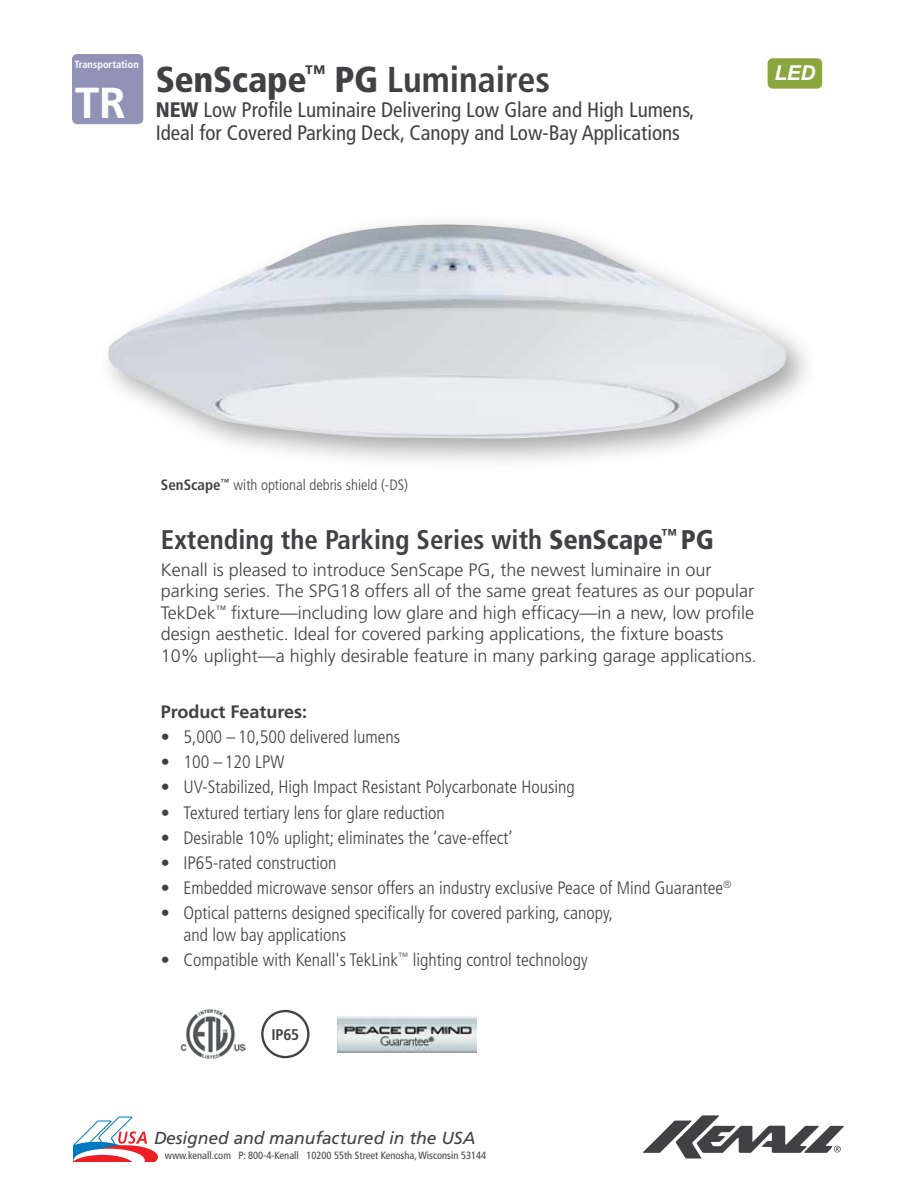
<style>
.page{position:relative;width:918px;height:1188px;background:#fff}
.page>*{position:absolute;margin:0;border:0;box-sizing:border-box;transform-origin:0 0}
.t1{font:700 43.35px "Frutiger LT Std";color:#fff}
.t2{font:900 condensed 36px "Frutiger LT Std";letter-spacing:-.01em;color:#414042}
.t3{font:700 condensed 27px "Frutiger LT Std";color:#414042}
.t4{font:condensed 21px/22.2px "Frutiger LT Std";color:#414042}
.t5{font:italic 700 20.55px "Arial";color:#fff}
.t6{font:300 condensed 18px/21.6px "Frutiger LT Std";color:#414042}
.t7{font:300 18px/21.6px "Frutiger LT Std";color:#414042}
.t8{font:700 18px "Frutiger LT Std";color:#414042}
.t9{font:italic 17.4px "Frutiger LT Std";letter-spacing:-.005em;color:#414042}
.t10{font:700 condensed 15.45px "Frutiger";color:#414042}
.t11{font:300 condensed 15px "Frutiger LT Std";color:#414042}
.t12{font:condensed 10.5px "Frutiger LT Std";color:#414042}
.t13{font:700 condensed 10.5px "Frutiger LT Std";color:#fff}
.s1{font-weight:700}
.s2{font-weight:900}
</style>
<div class="page">
<div style="left:72px;top:54px;width:71px;height:70px;background:#9192b6;border-radius:5px"></div>
<div style="left:768px;top:58px;width:54px;height:31px;background:#8aa73f;border-radius:5px"></div>
<svg style="left:643px;top:1115px;width:201px;height:44px"></svg>
<svg style="left:73px;top:1117px;width:85px;height:44px"></svg>
<img style="left:180px;top:1009px;width:65px;height:50px">
<svg style="left:261px;top:1010px;width:49px;height:48px"></svg>
<img style="left:338px;top:1017px;width:138px;height:35px">
<div style="left:97px;top:212px;width:721px;height:260px;background:#000;opacity:.35"></div>
<img style="left:108px;top:224px;width:678px;height:215px">
<p class="t13" style="left:75px;top:58px;width:66px">Transportation</p>
<h1 class="t1" style="left:75px;top:77px;width:52px">TR</h1>
<h2 class="t2" style="left:156px;top:57px;width:396px">SenScape<sup>™</sup> PG <span class="s1">Luminaires</span></h2>
<p class="t4" style="left:156px;top:99px;width:540px"><span class="s2">NEW</span> Low Profile Luminaire Delivering Low Glare and High Lumens,<br>Ideal for Covered Parking Deck, Canopy and Low-Bay Applications</p>
<p class="t5" style="left:774px;top:60px;width:42px">LED</p>
<p class="t11" style="left:161px;top:476px;width:249px"><span class="s1">SenScape</span><sup>™</sup> with optional debris shield (-DS)</p>
<h3 class="t3" style="left:161px;top:524px;width:554px">Extending the Parking Series with <span class="s2">SenScape</span><sup>™</sup> <span class="s2">PG</span></h3>
<p class="t7" style="left:161px;top:559px;width:597px">Kenall is pleased to introduce SenScape PG, the newest luminaire in our parking series. The SPG18 offers all of the same great features as our popular TekDek<sup>™</sup> fixture—including low glare and high efficacy—in a new, low profile design aesthetic. Ideal for covered parking applications, the fixture boasts 10% uplight—a highly desirable feature in many parking garage applications.</p>
<p class="t8" style="left:161px;top:701px;width:148px">Product Features:</p>
<p class="t6" style="left:161px;top:726px;width:241px">• 5,000 – 10,500 delivered lumens</p>
<p class="t6" style="left:161px;top:751px;width:125px">• 100 – 120 LPW</p>
<p class="t6" style="left:161px;top:777px;width:415px">• UV-Stabilized, High Impact Resistant Polycarbonate Housing</p>
<p class="t6" style="left:161px;top:802px;width:285px">• Textured tertiary lens for glare reduction</p>
<p class="t6" style="left:161px;top:827px;width:353px">• Desirable 10% uplight; eliminates the ‘cave-effect’</p>
<p class="t6" style="left:161px;top:852px;width:177px">• IP65-rated construction</p>
<p class="t6" style="left:161px;top:877px;width:572px">• Embedded microwave sensor offers an industry exclusive Peace of Mind Guarantee<sup>®</sup></p>
<p class="t6" style="left:183px;top:903px;width:431px;text-indent:-22px">• Optical patterns designed specifically for covered parking, canopy, and low bay applications</p>
<p class="t6" style="left:161px;top:949px;width:428px">• Compatible with Kenall's TekLink<sup>™</sup> lighting control technology</p>
<p class="t10" style="left:271px;top:1025px;width:29px">IP65</p>
<p class="t9" style="left:154px;top:1127px;width:323px">Designed and manufactured in the USA</p>
<p class="t12" style="left:165px;top:1149px;width:323px">www.kenall.com P: 800-4-Kenall 10200 55th Street Kenosha, Wisconsin 53144</p>
</div>
